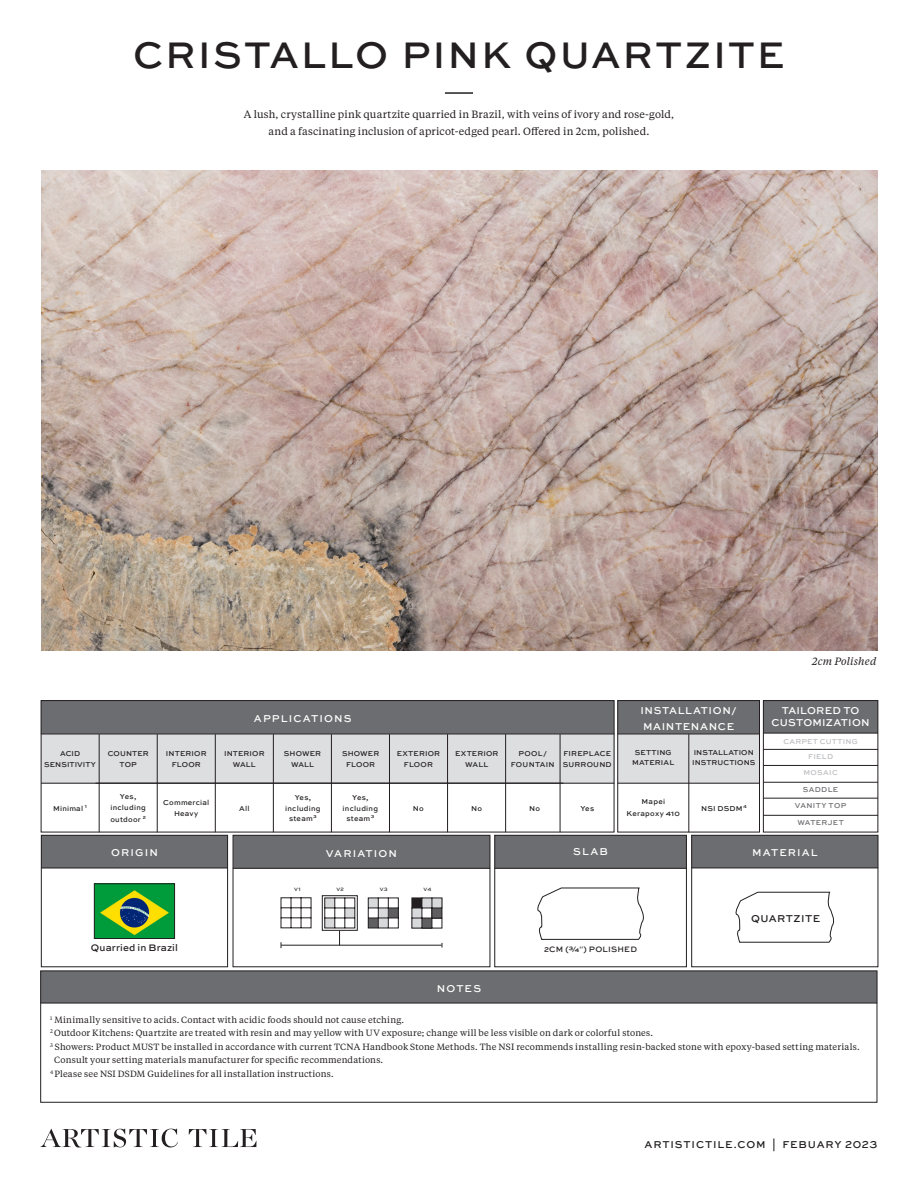
<style>
.page{position:relative;width:918px;height:1188px;background:#fff}
.page>*{position:absolute;margin:0;border:0;box-sizing:border-box;transform-origin:0 0}
.t1{font:500 39px "Sweet Sans Pro";letter-spacing:.05em;color:#231f20}
.Body{font:10.5px "Tiempos Text";letter-spacing:.02em;color:#231f20}
.Table_Header{font:500 10.5px/16.5px "Sweet Sans Pro";letter-spacing:.065em;color:#fff}
.Table_Header-2{font:500 10.5px "Sweet Sans Pro";letter-spacing:.105em;color:#fff}
._5_5pt_Sweet{font:500 10.5px "Sweet Sans Pro";letter-spacing:.075em;color:#231f20}
.Table_Header-3{font:500 10.5px "Sweet Sans Pro";letter-spacing:.02em;color:#fff}
.Body-2{font:italic 10.5px "Tiempos Text";letter-spacing:.015em;color:#231f20}
.Table_Header-4{font:500 10.5px "Sweet Sans Pro";letter-spacing:.015em;color:#fff}
._5_5pt_Sweet-2{font:500 10.5px "Sweet Sans Pro";letter-spacing:.04em;color:#231f20}
.Body-3{font:500 10.05px "Sweet Sans Pro";letter-spacing:.01em;color:#231f20}
._5_5pt_Sweet-3{font:9px "Tiempos Text";letter-spacing:.025em;color:#231f20}
._5_5pt_Sweet-4{font:500 8.25px "Sweet Sans Pro";letter-spacing:.025em;color:#231f20}
.t2{font:500 7.5px/10.5px "Sweet Sans Pro";letter-spacing:.02em;color:#231f20;text-align:center}
.t3{font:500 7.5px "Sweet Sans Pro";letter-spacing:.04em;color:#bcbdc0}
.t4{font:500 7.5px "Sweet Sans Pro";letter-spacing:.045em;color:#6c6d70}
._5_5pt_Sweet-5{font:500 5.1px "Sweet Sans Pro";letter-spacing:.035em;color:#231f20}
.s1{font-weight:400}
</style>
<div class="page">
<svg style="left:189px;top:1129px;width:67px;height:18px"></svg>
<svg style="left:40px;top:1128px;width:138px;height:20px"></svg>
<div style="left:40px;top:971px;width:837px;height:32px;background:#6c6d70;border:1px solid #6c6d70"></div>
<div style="left:618px;top:734px;width:142px;height:49px;background:#dddee0"></div>
<div style="left:40px;top:971px;width:837px;height:131px;border:1px solid #231f20"></div>
<div style="left:618px;top:700px;width:142px;height:34px;background:#6c6d70;border:1px solid #6c6d70"></div>
<div style="left:618px;top:700px;width:142px;height:132px;border:1px solid #231f20"></div>
<hr style="left:618px;top:734px;width:142px;height:1px;background:#231f20">
<hr style="left:618px;top:783px;width:141px;height:1px;background:#231f20">
<div style="left:763px;top:700px;width:115px;height:33px;background:#6c6d70;border:1px solid #6c6d70"></div>
<div style="left:763px;top:700px;width:115px;height:132px;border:1px solid #231f20"></div>
<hr style="left:763px;top:733px;width:115px;height:1px;background:#231f20">
<hr style="left:763px;top:749px;width:115px;height:1px;background:#231f20">
<hr style="left:763px;top:765px;width:115px;height:1px;background:#231f20">
<hr style="left:763px;top:782px;width:115px;height:1px;background:#231f20">
<hr style="left:763px;top:798px;width:115px;height:1px;background:#231f20">
<hr style="left:763px;top:815px;width:115px;height:1px;background:#231f20">
<div style="left:41px;top:700px;width:573px;height:34px;background:#6c6d70;border:1px solid #6c6d70"></div>
<div style="left:41px;top:734px;width:573px;height:49px;background:#dddee0"></div>
<div style="left:41px;top:700px;width:573px;height:132px;border:1px solid #231f20"></div>
<hr style="left:41px;top:734px;width:573px;height:1px;background:#231f20">
<hr style="left:41px;top:783px;width:522px;height:1px;background:#231f20">
<hr style="left:95px;top:783px;width:519px;height:1px;background:#231f20">
<hr style="left:99px;top:734px;width:1px;height:98px;background:#231f20">
<hr style="left:157px;top:734px;width:1px;height:98px;background:#231f20">
<hr style="left:215px;top:734px;width:1px;height:98px;background:#231f20">
<hr style="left:273px;top:734px;width:1px;height:98px;background:#231f20">
<hr style="left:331px;top:734px;width:1px;height:98px;background:#231f20">
<hr style="left:389px;top:734px;width:1px;height:98px;background:#231f20">
<hr style="left:447px;top:734px;width:1px;height:98px;background:#231f20">
<hr style="left:505px;top:734px;width:1px;height:98px;background:#231f20">
<hr style="left:560px;top:734px;width:1px;height:98px;background:#231f20">
<hr style="left:689px;top:734px;width:1px;height:98px;background:#231f20">
<hr style="left:40px;top:1003px;width:837px;height:1px;background:#231f20">
<div style="left:495px;top:835px;width:192px;height:34px;background:#6c6d70;border:1px solid #6c6d70"></div>
<svg style="left:537px;top:887px;width:107px;height:53px"></svg>
<div style="left:495px;top:835px;width:192px;height:132px;border:1px solid #231f20"></div>
<hr style="left:495px;top:868px;width:192px;height:1px;background:#231f20">
<div style="left:691px;top:835px;width:187px;height:33px;background:#6c6d70;border:1px solid #6c6d70"></div>
<hr style="left:691px;top:868px;width:187px;height:1px;background:#231f20">
<svg style="left:735px;top:892px;width:100px;height:51px"></svg>
<div style="left:691px;top:835px;width:187px;height:132px;border:1px solid #231f20"></div>
<div style="left:41px;top:835px;width:187px;height:33px;background:#6c6d70;border:1px solid #6c6d70"></div>
<div style="left:41px;top:835px;width:187px;height:132px;border:1px solid #231f20"></div>
<hr style="left:41px;top:868px;width:187px;height:1px;background:#231f20">
<div style="left:233px;top:835px;width:257px;height:34px;background:#6c6d70;border:1px solid #6c6d70"></div>
<div style="left:233px;top:835px;width:257px;height:132px;border:1px solid #231f20"></div>
<hr style="left:233px;top:868px;width:257px;height:1px;background:#231f20">
<svg style="left:281px;top:897px;width:30px;height:31px"></svg>
<svg style="left:368px;top:897px;width:31px;height:31px"></svg>
<svg style="left:411px;top:897px;width:31px;height:32px"></svg>
<svg style="left:324px;top:897px;width:31px;height:48px"></svg>
<div style="left:322px;top:895px;width:36px;height:36px;border:1px solid #231f20"></div>
<hr style="left:281px;top:945px;width:161px;height:1px;background:#231f20">
<img style="left:96px;top:886px;width:77px;height:51px">
<div style="left:94px;top:884px;width:81px;height:55px;border:1px solid #231f20"></div>
<img style="left:41px;top:170px;width:836px;height:480px">
<hr style="left:445px;top:92px;width:28px;height:2px;background:#231f20">
<p class="t1" style="left:133px;top:26px;width:653px">CRISTALLO PINK QUARTZITE</p>
<p class="Body" style="left:244px;top:108px;width:432px">A lush, crystalline pink quartzite quarried in Brazil, with veins of ivory and rose-gold,</p>
<p class="Body" style="left:269px;top:124px;width:382px">and a fascinating inclusion of apricot-edged pearl. Offered in 2cm, polished.</p>
<p class="Body-2" style="left:812px;top:655px;width:66px">2cm Polished</p>
<p class="t2" style="left:44px;top:748px;width:53px">ACID<br>SENSITIVITY</p>
<p class="t2" style="left:53px;top:803px;width:35px">Minimal <sup>1</sup></p>
<p class="t2" style="left:108px;top:748px;width:43px">COUNTER<br>TOP</p>
<p class="t2" style="left:110px;top:791px;width:37px">Yes, including</p>
<p class="t2" style="left:110px;top:814px;width:37px">outdoor <sup>2</sup></p>
<p class="t2" style="left:166px;top:748px;width:42px">INTERIOR<br>FLOOR</p>
<p class="t2" style="left:163px;top:797px;width:47px">Commercial<br>Heavy</p>
<p class="Table_Header-2" style="left:254px;top:711px;width:99px">APPLICATIONS</p>
<p class="t2" style="left:224px;top:748px;width:42px">INTERIOR<br>WALL</p>
<p class="t2" style="left:239px;top:803px;width:12px">All</p>
<p class="t2" style="left:284px;top:748px;width:39px">SHOWER<br>WALL</p>
<p class="t2" style="left:285px;top:792px;width:37px">Yes, including steam<sup>3</sup></p>
<p class="t2" style="left:342px;top:748px;width:39px">SHOWER<br>FLOOR</p>
<p class="t2" style="left:343px;top:792px;width:37px">Yes, including steam<sup>3</sup></p>
<p class="t2" style="left:397px;top:748px;width:45px">EXTERIOR<br>FLOOR</p>
<p class="t2" style="left:413px;top:803px;width:12px">No</p>
<p class="Table_Header" style="left:111px;top:843px;width:48px">ORIGIN</p>
<p class="Table_Header-2" style="left:326px;top:846px;width:73px">VARIATION</p>
<p class="_5_5pt_Sweet-5" style="left:294px;top:886px;width:8px">V1</p>
<p class="_5_5pt_Sweet-5" style="left:336px;top:886px;width:9px">V2</p>
<p class="_5_5pt_Sweet-5" style="left:380px;top:886px;width:9px">V3</p>
<p class="_5_5pt_Sweet-5" style="left:424px;top:886px;width:9px">V4</p>
<p class="t2" style="left:455px;top:748px;width:45px">EXTERIOR<br>WALL</p>
<p class="t2" style="left:511px;top:748px;width:45px">POOL/<br>FOUNTAIN</p>
<p class="t2" style="left:563px;top:748px;width:50px;text-align:left">FIREPLACE<br>SURROUND</p>
<p class="t2" style="left:471px;top:802px;width:12px">No</p>
<p class="t2" style="left:529px;top:803px;width:12px">No</p>
<p class="t2" style="left:580px;top:803px;width:15px">Yes</p>
<p class="Table_Header" style="left:640px;top:701px;width:98px">INSTALLATION/<br>MAINTENANCE</p>
<p class="t2" style="left:632px;top:747px;width:44px">SETTING<br>MATERIAL</p>
<p class="t2" style="left:692px;top:747px;width:65px;text-align:left">INSTALLATION<br>INSTRUCTIONS</p>
<p class="t2" style="left:627px;top:795px;width:55px;line-height:12px">Mapei<br>Kerapoxy 410</p>
<p class="t2" style="left:701px;top:803px;width:47px">NSI DSDM<sup>4</sup></p>
<p class="Table_Header-4" style="left:782px;top:703px;width:79px">TAILORED TO</p>
<p class="Table_Header-3" style="left:771px;top:715px;width:100px">CUSTOMIZATION</p>
<p class="t3" style="left:783px;top:736px;width:76px">CARPET CUTTING</p>
<p class="t3" style="left:808px;top:751px;width:27px">FIELD</p>
<p class="t3" style="left:803px;top:767px;width:36px">MOSAIC</p>
<p class="t4" style="left:803px;top:784px;width:37px">SADDLE</p>
<p class="t4" style="left:795px;top:800px;width:53px">VANITY TOP</p>
<p class="t4" style="left:797px;top:817px;width:48px">WATERJET</p>
<p class="Table_Header" style="left:573px;top:843px;width:36px">SLAB</p>
<p class="Table_Header-2" style="left:752px;top:844px;width:67px">MATERIAL</p>
<p class="_5_5pt_Sweet-2" style="left:751px;top:910px;width:71px">QUARTZITE</p>
<p class="Body-3" style="left:91px;top:940px;width:89px">Quarried in Brazil</p>
<p class="Table_Header" style="left:437px;top:980px;width:46px">NOTES</p>
<p class="_5_5pt_Sweet-4" style="left:544px;top:943px;width:95px">2CM (¾<span class="s1">"</span>) POLISHED</p>
<p class="_5_5pt_Sweet-3" style="left:50px;top:1014px;width:355px"><sup>1</sup> Minimally sensitive to acids. Contact with acidic foods should not cause etching.</p>
<p class="_5_5pt_Sweet-3" style="left:50px;top:1027px;width:604px"><sup>2</sup> Outdoor Kitchens: Quartzite are treated with resin and may yellow with UV exposure; change will be less visible on dark or colorful stones.</p>
<p class="_5_5pt_Sweet-3" style="left:50px;top:1041px;width:811px"><sup>3</sup> Showers: Product MUST be installed in accordance with current TCNA Handbook Stone Methods. The NSI recommends installing resin-backed stone with epoxy-based setting materials.</p>
<p class="_5_5pt_Sweet-3" style="left:54px;top:1054px;width:330px">Consult your setting materials manufacturer for specific recommendations.</p>
<p class="_5_5pt_Sweet-3" style="left:50px;top:1068px;width:285px"><sup>4</sup> Please see NSI DSDM Guidelines for all installation instructions.</p>
<p class="_5_5pt_Sweet" style="left:645px;top:1136px;width:234px">ARTISTICTILE.COM | FEBUARY 2023</p>
</div>
